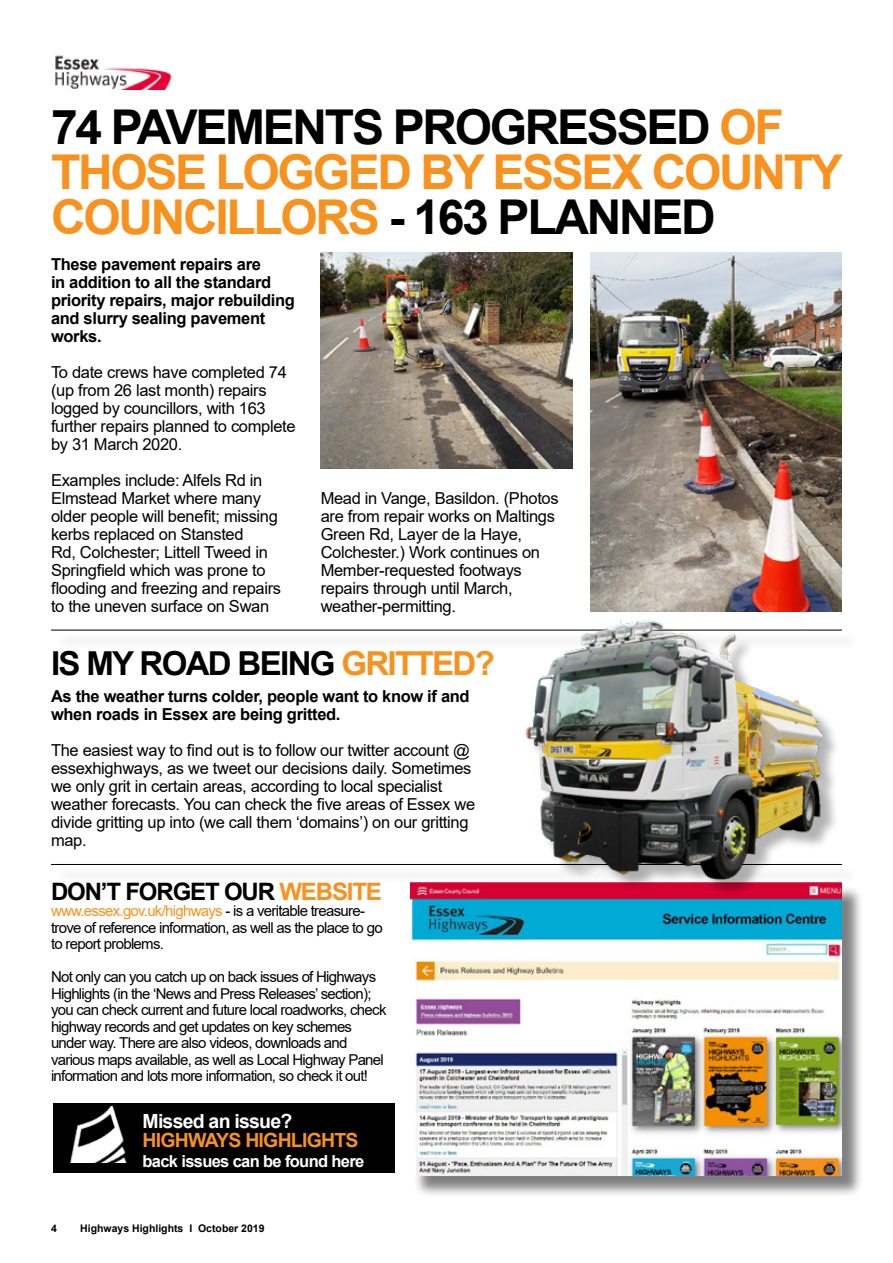
<style>
.page{position:relative;width:893px;height:1263px;background:#fff}
.page>*{position:absolute;margin:0;border:0;box-sizing:border-box;transform-origin:0 0}
.t1{font:700 48px/45px "Arial";letter-spacing:-.05em;color:#f7921e}
.t2{font:700 33px "Arial";letter-spacing:-.05em;color:#000}
.t3{font:700 24px "Arial";letter-spacing:-.05em;color:#000}
.t4{font:700 19.5px "Arial";letter-spacing:-.04em;color:#f7921e}
.t5{font:700 19.5px "Arial";letter-spacing:-.04em;color:#fff}
.t6{font:16.5px/18px "Arial";letter-spacing:-.02em;color:#000}
.t7{font:700 16.5px/18px "Arial";letter-spacing:-.02em;color:#000}
.t8{font:700 16.5px "Arial";letter-spacing:-.04em;color:#fff}
.t9{font:15px/16.5px "Arial";letter-spacing:-.05em;color:#000}
.t10{font:700 10.5px "Arial";color:#000}
.s1{color:#000}
.s2{color:#f7921e}
</style>
<div class="page">
<img style="left:55px;top:55px;width:117px;height:34px">
<img style="left:590px;top:252px;width:252px;height:360px">
<div style="left:414px;top:885px;width:450px;height:312px;background:#000;opacity:.5"></div>
<img style="left:411px;top:884px;width:431px;height:291px">
<div style="left:53px;top:1103px;width:342px;height:69px;background:#000"></div>
<img style="left:70px;top:1107px;width:57px;height:56px">
<div style="left:55px;top:632px;width:804px;height:17px;background:#f9f9f9"></div>
<hr style="left:51px;top:630px;width:791px;height:1px;background:#000">
<div style="left:55px;top:866px;width:804px;height:18px;background:#fafafa"></div>
<hr style="left:51px;top:864px;width:791px;height:1px;background:#000">
<div style="left:529px;top:624px;width:312px;height:273px;background:#000;opacity:.3"></div>
<img style="left:522px;top:619px;width:306px;height:261px">
<img style="left:321px;top:253px;width:251px;height:215px">
<h1 class="t1" style="left:51px;top:105px;width:793px"><span class="s1">74 PAVEMENTS PROGRESSED</span> OF<br>THOSE LOGGED BY ESSEX COUNTY<br>COUNCILLORS <span class="s1">- 163 PLANNED</span></h1>
<p class="t7" style="left:51px;top:255px;width:246px">These pavement repairs are<br>in addition to all the standard priority repairs, major rebuilding and slurry sealing pavement works.</p>
<p class="t6" style="left:51px;top:363px;width:246px">To date crews have completed 74 (up from 26 last month) repairs logged by councillors, with 163 further repairs planned to complete by 31 March 2020.</p>
<p class="t6" style="left:51px;top:471px;width:232px">Examples include: Alfels Rd in<br>Elmstead Market where many older people will benefit; missing kerbs replaced on Stansted<br>Rd, Colchester; Littell Tweed in<br>Springfield which was prone to flooding and freezing and repairs to the uneven surface on Swan</p>
<p class="t6" style="left:321px;top:489px;width:240px">Mead in Vange, Basildon. (Photos are from repair works on Maltings<br>Green Rd, Layer de la Haye,<br>Colchester.) Work continues on<br>Member-requested footways repairs through until March, weather-permitting.</p>
<h2 class="t2" style="left:51px;top:640px;width:445px">IS MY ROAD BEING <span class="s2">GRITTED?</span></h2>
<p class="t7" style="left:51px;top:687px;width:420px">As the weather turns colder, people want to know if and when roads in Essex are being gritted.</p>
<p class="t6" style="left:51px;top:741px;width:426px">The easiest way to find out is to follow our twitter account @ essexhighways, as we tweet our decisions daily. Sometimes we only grit in certain areas, according to local specialist weather forecasts. You can check the five areas of Essex we divide gritting up into (we call them ‘domains’) on our gritting map.</p>
<h3 class="t3" style="left:51px;top:874px;width:332px">DON’T FORGET OUR <span class="s2">WEBSITE</span></h3>
<p class="t9" style="left:51px;top:902px;width:333px"><span class="s2">www.essex.gov.uk/highways</span> - is a veritable treasure&shy;trove of reference information, as well as the place to go to report problems.</p>
<p class="t9" style="left:51px;top:968px;width:337px">Not only can you catch up on back issues of Highways Highlights (in the ‘News and Press Releases’ section); you can check current and future local roadworks, check highway records and get updates on key schemes under way. There are also videos, downloads and various maps available, as well as Local Highway Panel information and lots more information, so check it out!</p>
<p class="t5" style="left:143px;top:1107px;width:151px">Missed an issue?</p>
<p class="t4" style="left:143px;top:1127px;width:218px">HIGHWAYS HIGHLIGHTS</p>
<p class="t8" style="left:143px;top:1149px;width:223px">back issues can be found here</p>
<p class="t10" style="left:51px;top:1221px;width:7px">4</p>
<p class="t10" style="left:80px;top:1221px;width:186px">Highways Highlights I October 2019</p>
</div>
